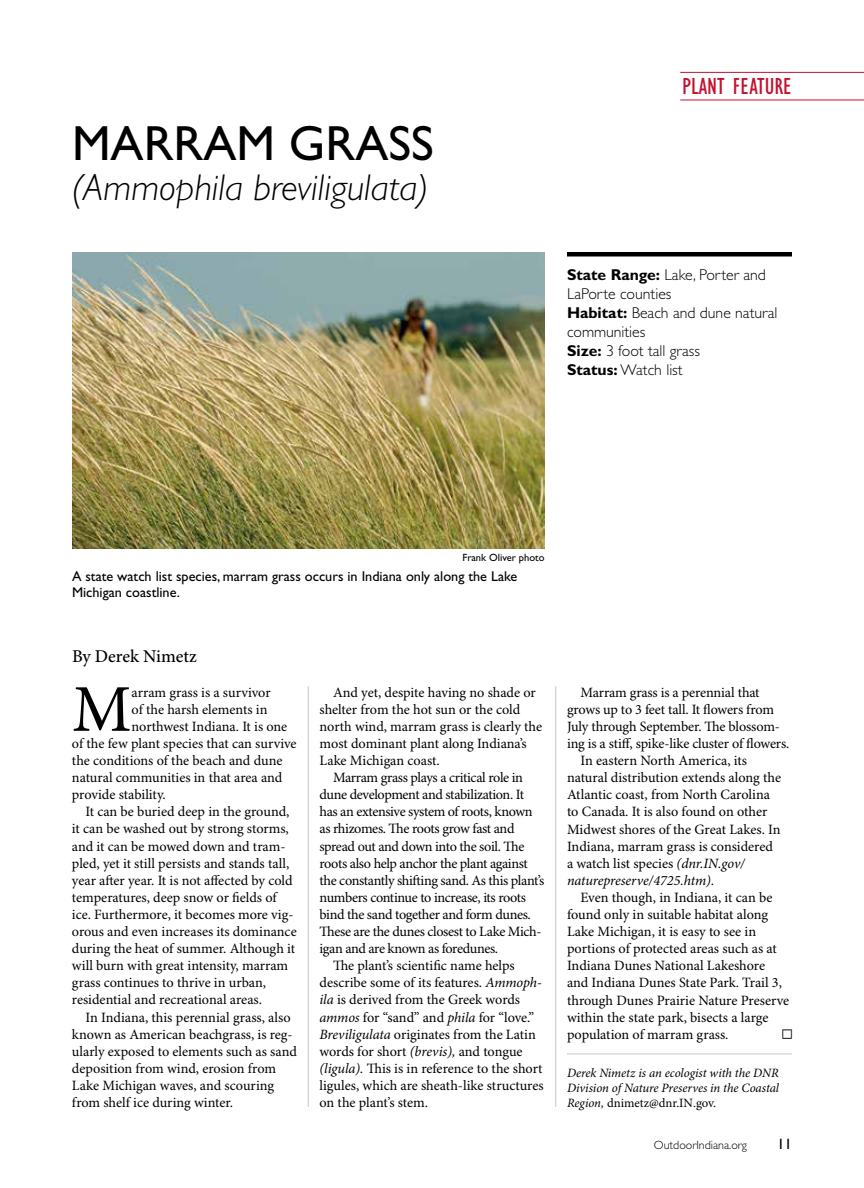
<style>
.page{position:relative;width:864px;height:1188px;background:#fff}
.page>*{position:absolute;margin:0;border:0;box-sizing:border-box;transform-origin:0 0}
.t1{font:66.9px "Minion Pro";color:#000}
.t2{font:49.5px "Gill Sans Std";color:#000}
.t3{font:italic 300 37.5px "Gill Sans Std";color:#000}
.t4{font:condensed 24px "Gill Sans Std";color:#c41230}
.t5{font:500 18px "Minion Pro";color:#000}
.t6{font:300 15.75px/18.9px "Gill Sans Std";color:#000}
.t7{font:15px "Gill Sans Std";color:#000}
.t8{font:14.25px/17.1px "Minion Pro";letter-spacing:-.005em;color:#000}
.t9{font:14.25px "Minion Pro";letter-spacing:-.03em;color:#000}
.t10{font:14.25px "Minion Pro";letter-spacing:-.025em;color:#000}
.t11{font:14.25px/16.5px "Gill Sans Std";color:#000}
.t12{font:italic 14.25px "Minion Pro";letter-spacing:-.01em;color:#000}
.t13{font:italic 12.75px/15px "Minion Pro";letter-spacing:-.01em;color:#000;text-align:justify}
.t14{font:300 12px "Gill Sans Std";color:#000}
.t15{font:10.5px "Gill Sans Std";color:#000}
.s1{font-weight:700}
.s2{font-style:italic}
.s3{font-style:normal}
</style>
<div class="page">
<hr style="left:680px;top:100px;width:184px;height:1px;background:#c41230">
<hr style="left:680px;top:72px;width:184px;height:1px;background:#c41230">
<hr style="left:555px;top:686px;width:1px;height:421px;background:#c7c9c8">
<hr style="left:567px;top:252px;width:225px;height:4px;background:#000">
<hr style="left:308px;top:686px;width:1px;height:421px;background:#c7c9c8">
<img style="left:72px;top:252px;width:472px;height:297px">
<hr style="left:567px;top:1054px;width:225px;height:1px;background:#c7c9c8">
<h2 class="t2" style="left:72px;top:115px;width:363px">MARRAM GRASS</h2>
<h3 class="t3" style="left:72px;top:167px;width:358px">(Ammophila breviligulata)</h3>
<h3 class="t4" style="left:682px;top:74px;width:111px">PLANT FEATURE</h3>
<p class="t6" style="left:567px;top:266px;width:212px"><span class="s1">State Range:</span> Lake, Porter and<br>LaPorte counties<br><span class="s1">Habitat:</span> Beach and dune natural communities<br><span class="s1">Size:</span> 3 foot tall grass<br><span class="s1">Status:</span> Watch list</p>
<p class="t15" style="left:462px;top:551px;width:84px">Frank Oliver photo</p>
<p class="t11" style="left:72px;top:568px;width:447px">A state watch list species, marram grass occurs in Indiana only along the Lake<br>Michigan coastline.</p>
<p class="t5" style="left:72px;top:646px;width:126px">By Derek Nimetz</p>
<h1 class="t1" style="left:72px;top:669px;width:61px">M</h1>
<p class="t8" style="left:132px;top:684px;width:141px">arram grass is a survivor</p>
<p class="t8" style="left:132px;top:701px;width:137px">of the harsh elements in</p>
<p class="t8" style="left:132px;top:718px;width:157px">northwest Indiana. It is one</p>
<p class="t8" style="left:72px;top:735px;width:226px">of the few plant species that can survive</p>
<p class="t8" style="left:72px;top:752px;width:212px">the conditions of the beach and dune</p>
<p class="t8" style="left:72px;top:770px;width:212px">natural communities in that area and</p>
<p class="t8" style="left:72px;top:787px;width:95px">provide stability.</p>
<p class="t8" style="left:85px;top:804px;width:205px">It can be buried deep in the ground,</p>
<p class="t8" style="left:72px;top:821px;width:218px">it can be washed out by strong storms,</p>
<p class="t8" style="left:72px;top:838px;width:215px">and it can be mowed down and tram-</p>
<p class="t8" style="left:72px;top:855px;width:219px">pled, yet it still persists and stands tall,</p>
<p class="t8" style="left:72px;top:872px;width:222px">year after year. It is not affected by cold</p>
<p class="t8" style="left:72px;top:889px;width:206px">temperatures, deep snow or fields of</p>
<p class="t8" style="left:72px;top:906px;width:223px">ice. Furthermore, it becomes more vig-</p>
<p class="t8" style="left:72px;top:923px;width:226px">orous and even increases its dominance</p>
<p class="t8" style="left:72px;top:941px;width:225px">during the heat of summer. Although it</p>
<p class="t8" style="left:72px;top:958px;width:218px">will burn with great intensity, marram</p>
<p class="t8" style="left:72px;top:975px;width:196px">grass continues to thrive in urban,</p>
<p class="t8" style="left:72px;top:992px;width:192px">residential and recreational areas.</p>
<p class="t8" style="left:85px;top:1009px;width:207px">In Indiana, this perennial grass, also</p>
<p class="t8" style="left:72px;top:1026px;width:222px">known as American beachgrass, is reg-</p>
<p class="t8" style="left:72px;top:1043px;width:227px">ularly exposed to elements such as sand</p>
<p class="t8" style="left:72px;top:1060px;width:206px">deposition from wind, erosion from</p>
<p class="t8" style="left:72px;top:1077px;width:204px">Lake Michigan waves, and scouring</p>
<p class="t8" style="left:72px;top:1094px;width:163px">from shelf ice during winter.</p>
<p class="t8" style="left:320px;top:684px;width:224px;text-indent:13px">And yet, despite having no shade or shelter from the hot sun or the cold north wind, marram grass is clearly the most dominant plant along Indiana’s Lake Michigan coast.</p>
<p class="t10" style="left:333px;top:769px;width:192px">Marram grass plays a critical role in</p>
<p class="t9" style="left:320px;top:786px;width:206px">dune development and stabilization. It</p>
<p class="t9" style="left:320px;top:803px;width:215px">has an extensive system of roots, known</p>
<p class="t9" style="left:320px;top:820px;width:197px">as rhizomes. The roots grow fast and</p>
<p class="t9" style="left:320px;top:837px;width:206px">spread out and down into the soil. The</p>
<p class="t9" style="left:320px;top:855px;width:210px">roots also help anchor the plant against</p>
<p class="t9" style="left:320px;top:872px;width:227px">the constantly shifting sand. As this plant’s</p>
<p class="t10" style="left:320px;top:889px;width:208px">numbers continue to increase, its roots</p>
<p class="t9" style="left:320px;top:906px;width:213px">bind the sand together and form dunes.</p>
<p class="t10" style="left:320px;top:923px;width:224px">These are the dunes closest to Lake Mich-</p>
<p class="t9" style="left:320px;top:940px;width:180px">igan and are known as foredunes.</p>
<p class="t8" style="left:333px;top:958px;width:183px">The plant’s scientific name helps</p>
<p class="t8" style="left:320px;top:975px;width:224px">describe some of its features. <span class="s2">Ammoph-</span></p>
<p class="t8" style="left:320px;top:992px;width:202px"><span class="s2">ila</span> is derived from the Greek words</p>
<p class="t8" style="left:320px;top:1009px;width:216px"><span class="s2">ammos</span> for “sand” and <span class="s2">phila</span> for “love.”</p>
<p class="t8" style="left:320px;top:1026px;width:218px"><span class="s2">Breviligulata</span> originates from the Latin</p>
<p class="t8" style="left:320px;top:1043px;width:205px">words for short <span class="s2">(brevis),</span> and tongue</p>
<p class="t8" style="left:320px;top:1060px;width:225px"><span class="s2">(ligula).</span> This is in reference to the short</p>
<p class="t8" style="left:320px;top:1077px;width:226px">ligules, which are sheath-like structures</p>
<p class="t8" style="left:320px;top:1094px;width:110px">on the plant’s stem.</p>
<p class="t8" style="left:581px;top:684px;width:181px">Marram grass is a perennial that</p>
<p class="t8" style="left:567px;top:701px;width:208px">grows up to 3 feet tall. It flowers from</p>
<p class="t8" style="left:567px;top:718px;width:214px">July through September. The blossom-</p>
<p class="t8" style="left:567px;top:736px;width:224px">ing is a stiff, spike-like cluster of flowers.</p>
<p class="t8" style="left:581px;top:753px;width:168px">In eastern North America, its</p>
<p class="t8" style="left:567px;top:770px;width:216px">natural distribution extends along the</p>
<p class="t8" style="left:567px;top:787px;width:205px">Atlantic coast, from North Carolina</p>
<p class="t8" style="left:567px;top:804px;width:202px">to Canada. It is also found on other</p>
<p class="t8" style="left:567px;top:821px;width:215px">Midwest shores of the Great Lakes. In</p>
<p class="t8" style="left:567px;top:838px;width:208px">Indiana, marram grass is considered</p>
<p class="t8" style="left:567px;top:855px;width:179px">a watch list species <span class="s2">(dnr.IN.gov/</span></p>
<p class="t12" style="left:567px;top:872px;width:149px">naturepreserve/4725.htm).</p>
<p class="t8" style="left:567px;top:889px;width:224px;text-indent:13px">Even though, in Indiana, it can be found only in suitable habitat along Lake Michigan, it is easy to see in portions of protected areas such as at Indiana Dunes National Lakeshore and Indiana Dunes State Park. Trail 3, through Dunes Prairie Nature Preserve within the state park, bisects a large population of marram grass.</p>
<p class="t13" style="left:567px;top:1066px;width:214px">Derek Nimetz is an ecologist with the DNR Division of Nature Preserves in the Coastal Region, <span class="s3">dnimetz@dnr.IN.gov.</span></p>
<p class="t14" style="left:654px;top:1138px;width:95px">OutdoorIndiana.org</p>
<p class="t7" style="left:777px;top:1135px;width:16px">11</p>
</div>
